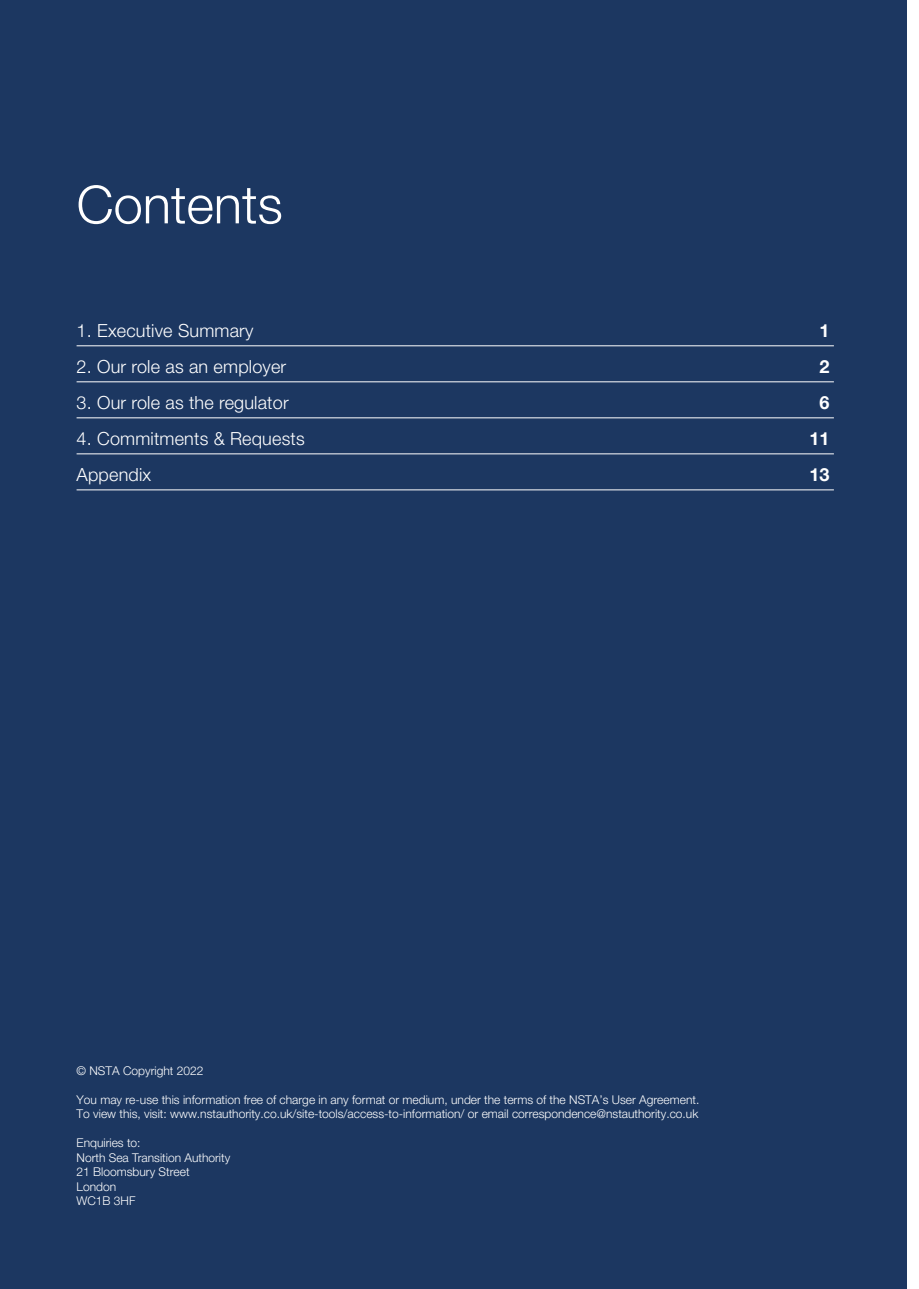
<style>
.page{position:relative;width:919px;height:1289px;background:#fff}
.page>*{position:absolute;margin:0;border:0;box-sizing:border-box;transform-origin:0 0}
.Section_heade_white{font:300 52.5px "Helvetica Neue LT Pro";color:#fff}
.Contents_Rule_below{font:300 18px "Helvetica Neue LT Pro";letter-spacing:.01em;color:#fff}
.Contents_Rule_below-2{font:700 18px "Helvetica Neue LT Pro";color:#fff}
.t1{font:300 12px/14.4px "Helvetica Neue LT Pro";color:#fff}
</style>
<div class="page">
<div style="left:0;top:0;width:906px;height:1288px;background:#1c3761"></div>
<hr style="left:77px;top:345px;width:756px;height:1px;background:#fff">
<hr style="left:77px;top:381px;width:756px;height:1px;background:#fff">
<hr style="left:77px;top:417px;width:756px;height:1px;background:#fff">
<hr style="left:77px;top:453px;width:756px;height:1px;background:#fff">
<hr style="left:77px;top:489px;width:756px;height:1px;background:#fff">
<p class="Section_heade_white" style="left:77px;top:172px;width:208px">Contents</p>
<p class="Contents_Rule_below" style="left:77px;top:319px;width:178px">1. Executive Summary</p>
<p class="Contents_Rule_below-2" style="left:819px;top:319px;width:12px">1</p>
<p class="Contents_Rule_below" style="left:77px;top:355px;width:211px">2. Our role as an employer</p>
<p class="Contents_Rule_below-2" style="left:819px;top:355px;width:12px">2</p>
<p class="Contents_Rule_below" style="left:77px;top:391px;width:213px">3. Our role as the regulator</p>
<p class="Contents_Rule_below-2" style="left:819px;top:391px;width:12px">6</p>
<p class="Contents_Rule_below" style="left:77px;top:427px;width:229px">4. Commitments &amp; Requests</p>
<p class="Contents_Rule_below-2" style="left:809px;top:427px;width:22px">11</p>
<p class="Contents_Rule_below" style="left:77px;top:463px;width:76px">Appendix</p>
<p class="Contents_Rule_below-2" style="left:809px;top:463px;width:22px">13</p>
<p class="t1" style="left:77px;top:1063px;width:128px">© NSTA Copyright 2022</p>
<p class="t1" style="left:77px;top:1092px;width:624px">You may re-use this information free of charge in any format or medium, under the terms of the NSTA’s User Agreement.<br>To view this, visit: www.nstauthority.co.uk/site-tools/access-to-information/ or email correspondence@nstauthority.co.uk</p>
<p class="t1" style="left:77px;top:1135px;width:155px">Enquiries to:<br>North Sea Transition Authority<br>21 Bloomsbury Street<br>London<br>WC1B 3HF</p>
</div>
